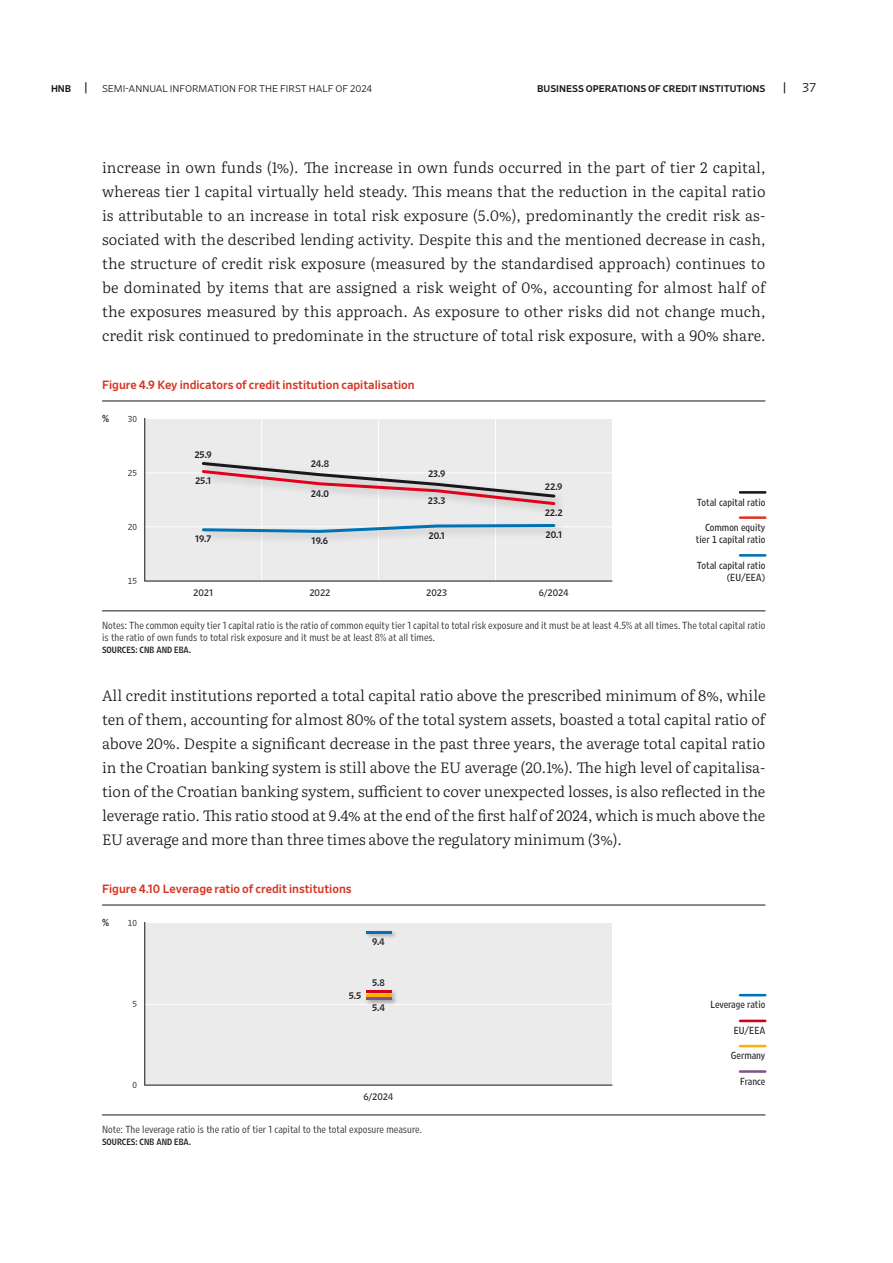
<style>
.page{position:relative;width:893px;height:1263px;background:#fff}
.page>*{position:absolute;margin:0;border:0;box-sizing:border-box;transform-origin:0 0}
.t1{font:300 15px/24px "Literata TT Text";color:#1a171c;text-align:justify}
.t2{font:300 12.75px "Retina";color:#1a171c}
.t3{font:500 12px "Retina";color:#d63626}
.t4{font:500 10.2px "Retina";color:#1a171c}
.t5{font:9.75px/12px "Retina MP Narrow Lt";color:#1a171c}
.t6{font:9.75px/12px "Retina MP Narrow";color:#1a171c;text-align:right}
.t7{font:300 9.75px "Retina";color:#1a171c}
.t8{font:500 9.75px "Retina";color:#1a171c}
.t9{font:500 9px "Retina MP";letter-spacing:-.005em;color:#1a171c}
.t10{font:9px "Retina MP";color:#1a171c}
.t11{font:8.7px "Retina MP Narrow Med";color:#1a171c}
.t12{font:8.25px "Retina MP Lt";color:#1a171c}
.s1{font-weight:500}
.s2{font-weight:500;font-size:12px}
</style>
<div class="page">
<hr style="left:102px;top:401px;width:663px;height:1px;background:#1a171c">
<hr style="left:102px;top:611px;width:663px;height:1px;background:#1a171c">
<hr style="left:102px;top:905px;width:663px;height:1px;background:#1a171c">
<hr style="left:102px;top:1115px;width:663px;height:1px;background:#1a171c">
<div style="left:145px;top:419px;width:467px;height:162px;background:#ebebeb"></div>
<hr style="left:145px;top:472px;width:467px;height:1px;background:#fff">
<hr style="left:145px;top:526px;width:467px;height:1px;background:#fff">
<hr style="left:495px;top:419px;width:1px;height:162px;background:#fff">
<hr style="left:378px;top:419px;width:1px;height:162px;background:#fff">
<hr style="left:261px;top:419px;width:1px;height:162px;background:#fff">
<svg style="left:200px;top:462px;width:357px;height:45px"></svg>
<svg style="left:200px;top:522px;width:357px;height:12px"></svg>
<hr style="left:145px;top:419px;width:1px;height:162px;background:#1a171c">
<hr style="left:145px;top:581px;width:467px;height:1px;background:#1a171c">
<hr style="left:739px;top:554px;width:27px;height:3px;background:#0072b3">
<hr style="left:739px;top:516px;width:27px;height:3px;background:#e53520">
<hr style="left:739px;top:491px;width:27px;height:3px;background:#1a171c">
<div style="left:145px;top:923px;width:467px;height:162px;background:#ebebeb"></div>
<hr style="left:145px;top:1004px;width:467px;height:1px;background:#fff">
<img style="left:366px;top:931px;width:30px;height:74px">
<hr style="left:366px;top:931px;width:25px;height:3px;background:#0072b3">
<hr style="left:366px;top:990px;width:25px;height:3px;background:#d3001b">
<hr style="left:366px;top:995px;width:25px;height:2px;background:#f9b200">
<hr style="left:366px;top:997px;width:25px;height:3px;background:#7e5490">
<hr style="left:145px;top:923px;width:1px;height:162px;background:#1a171c">
<hr style="left:145px;top:1085px;width:467px;height:1px;background:#1a171c">
<hr style="left:739px;top:994px;width:27px;height:2px;background:#0072b3">
<hr style="left:739px;top:1020px;width:27px;height:2px;background:#d3001b">
<hr style="left:739px;top:1070px;width:27px;height:3px;background:#7e5490">
<hr style="left:739px;top:1045px;width:27px;height:2px;background:#f9b200">
<p class="t7" style="left:51px;top:82px;width:323px"><span class="s1">HNB</span> <span class="s2">|</span> SEMI-ANNUAL INFORMATION FOR THE FIRST HALF OF 2024</p>
<p class="t8" style="left:537px;top:82px;width:230px">BUSINESS OPERATIONS OF CREDIT INSTITUTIONS</p>
<p class="t2" style="left:783px;top:79px;width:35px"><span class="s2">|</span> 37</p>
<p class="t1" style="left:102px;top:154px;width:665px">increase in own funds (1%). The increase in own funds occurred in the part of tier 2 capital, whereas tier 1 capital virtually held steady. This means that the reduction in the capital ratio is attributable to an increase in total risk exposure (5.0%), predominantly the credit risk as&shy;sociated with the described lending activity. Despite this and the mentioned decrease in cash, the structure of credit risk exposure (measured by the standardised approach) continues to be dominated by items that are assigned a risk weight of 0%, accounting for almost half of the exposures measured by this approach. As exposure to other risks did not change much, credit risk continued to predominate in the structure of total risk exposure, with a 90% share.</p>
<p class="t3" style="left:102px;top:377px;width:314px">Figure 4.9 Key indicators of credit institution capitalisation</p>
<p class="t4" style="left:102px;top:411px;width:9px">%</p>
<p class="t12" style="left:128px;top:412px;width:11px">30</p>
<p class="t12" style="left:128px;top:466px;width:11px">25</p>
<p class="t12" style="left:128px;top:520px;width:11px">20</p>
<p class="t12" style="left:128px;top:575px;width:11px">15</p>
<p class="t9" style="left:194px;top:447px;width:19px">25.9</p>
<p class="t9" style="left:195px;top:474px;width:18px">25.1</p>
<p class="t9" style="left:195px;top:532px;width:17px">19.7</p>
<p class="t9" style="left:311px;top:457px;width:20px">24.8</p>
<p class="t9" style="left:311px;top:487px;width:20px">24.0</p>
<p class="t9" style="left:312px;top:534px;width:18px">19.6</p>
<p class="t9" style="left:428px;top:467px;width:19px">23.9</p>
<p class="t9" style="left:428px;top:493px;width:19px">23.3</p>
<p class="t9" style="left:428px;top:529px;width:18px">20.1</p>
<p class="t9" style="left:545px;top:480px;width:19px">22.9</p>
<p class="t9" style="left:545px;top:506px;width:20px">22.2</p>
<p class="t9" style="left:546px;top:528px;width:18px">20.1</p>
<p class="t10" style="left:193px;top:585px;width:21px">2021</p>
<p class="t10" style="left:309px;top:585px;width:23px">2022</p>
<p class="t10" style="left:426px;top:585px;width:22px">2023</p>
<p class="t10" style="left:539px;top:585px;width:32px">6/2024</p>
<p class="t6" style="left:697px;top:496px;width:70px">Total capital ratio</p>
<p class="t6" style="left:696px;top:521px;width:71px">Common equity tier 1 capital ratio</p>
<p class="t6" style="left:697px;top:559px;width:70px">Total capital ratio (EU/EEA)</p>
<p class="t5" style="left:102px;top:619px;width:665px">Notes: The common equity tier 1 capital ratio is the ratio of common equity tier 1 capital to total risk exposure and it must be at least 4.5% at all times. The total capital ratio is the ratio of own funds to total risk exposure and it must be at least 8% at all times.</p>
<p class="t11" style="left:102px;top:643px;width:90px">SOURCES: CNB AND EBA.</p>
<p class="t1" style="left:102px;top:682px;width:665px">All credit institutions reported a total capital ratio above the prescribed minimum of 8%, while ten of them, accounting for almost 80% of the total system assets, boasted a total capital ratio of above 20%. Despite a significant decrease in the past three years, the average total capital ratio in the Croatian banking system is still above the EU average (20.1%). The high level of capitalisa&shy;tion of the Croatian banking system, sufficient to cover unexpected losses, is also reflected in the leverage ratio. This ratio stood at 9.4% at the end of the first half of 2024, which is much above the EU average and more than three times above the regulatory minimum (3%).</p>
<p class="t3" style="left:102px;top:881px;width:251px">Figure 4.10 Leverage ratio of credit institutions</p>
<p class="t4" style="left:102px;top:915px;width:9px">%</p>
<p class="t12" style="left:128px;top:916px;width:11px">10</p>
<p class="t12" style="left:132px;top:997px;width:6px">5</p>
<p class="t12" style="left:132px;top:1078px;width:6px">0</p>
<p class="t9" style="left:349px;top:989px;width:14px">5.5</p>
<p class="t9" style="left:372px;top:935px;width:14px">9.4</p>
<p class="t9" style="left:372px;top:976px;width:14px">5.8</p>
<p class="t9" style="left:372px;top:1001px;width:14px">5.4</p>
<p class="t6" style="left:711px;top:998px;width:56px">Leverage ratio</p>
<p class="t6" style="left:734px;top:1024px;width:33px">EU/EEA</p>
<p class="t6" style="left:731px;top:1049px;width:36px">Germany</p>
<p class="t6" style="left:740px;top:1075px;width:27px">France</p>
<p class="t10" style="left:363px;top:1089px;width:32px">6/2024</p>
<p class="t5" style="left:102px;top:1123px;width:321px">Note: The leverage ratio is the ratio of tier 1 capital to the total exposure measure.</p>
<p class="t11" style="left:102px;top:1135px;width:90px">SOURCES: CNB AND EBA.</p>
</div>
